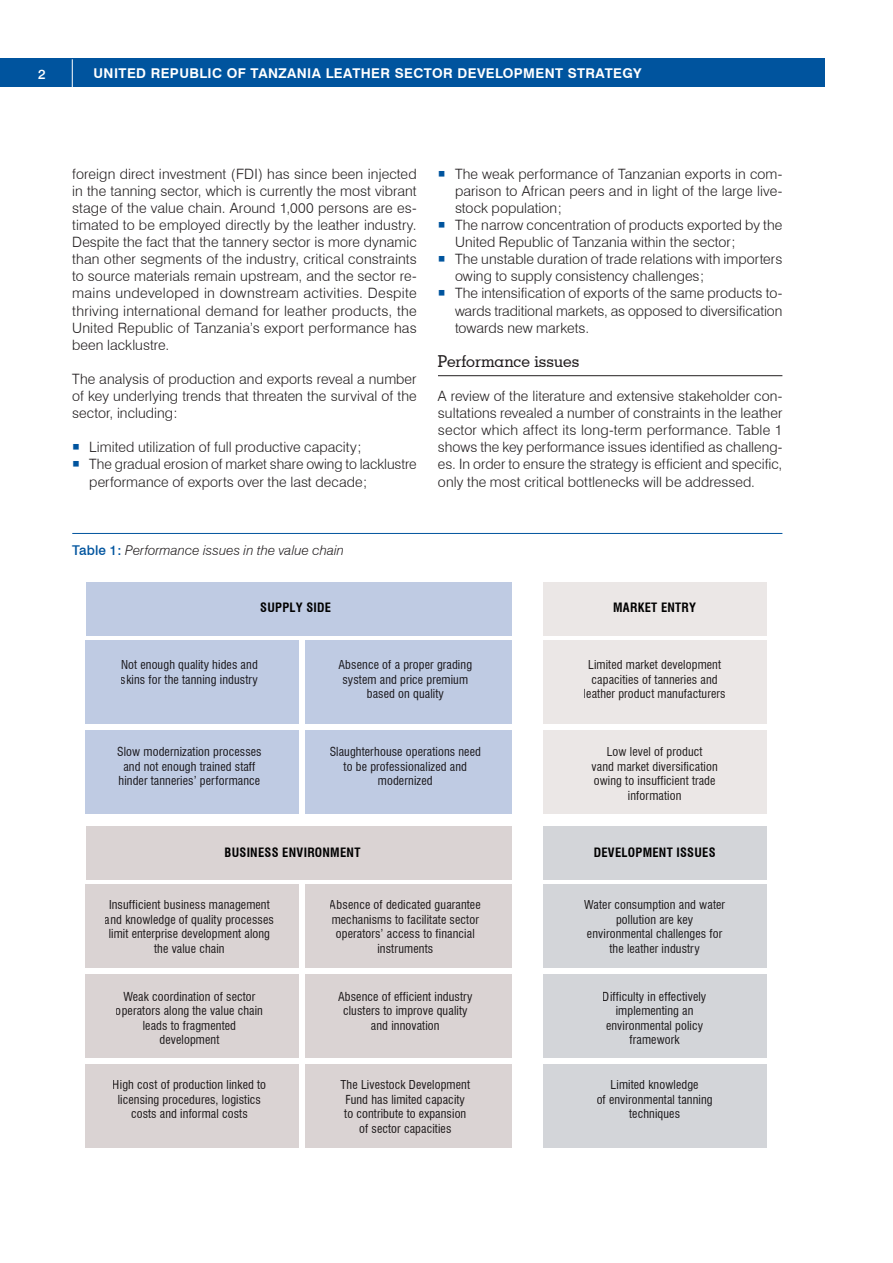
<style>
.page{position:relative;width:893px;height:1263px;background:#fff}
.page>*{position:absolute;margin:0;border:0;box-sizing:border-box;transform-origin:0 0}
.Title_4{font:500 16.5px "Geometric Slab 703 BT";color:#231f20;scale:.96 1}
.Body_text{font:300 14.25px/17.1px "Swiss 721 BT";letter-spacing:.005em;color:#231f20;text-align:justify}
.t1{font:700 13.5px "Swiss 721 BT";letter-spacing:.03em;color:#fff}
.Tables__names{font:italic 300 13.5px "Swiss 721 BT";letter-spacing:.005em;color:#231f20}
.t2{font:500 13.5px "Swiss 721 BT";color:#fff}
.t3{font:700 condensed 12.6px "Swiss 721 BT";letter-spacing:.02em;color:#000}
.t4{font:condensed 12.15px/14.5px "Swiss 721 BT";letter-spacing:.01em;color:#231f20;text-align:center}
.s1{font-weight:500;font-style:normal;color:#00549e}
</style>
<div class="page">
<div style="left:0;top:58px;width:825px;height:29px;background:#00549e"></div>
<svg style="left:72px;top:59px;width:1px;height:28px"></svg>
<hr style="left:438px;top:375px;width:344px;height:1px;background:#231f20">
<hr style="left:72px;top:533px;width:710px;height:1px;background:#00549e">
<div style="left:86px;top:640px;width:213px;height:84px;background:#bfcbe3"></div>
<div style="left:86px;top:582px;width:426px;height:53px;background:#bfcbe3"></div>
<div style="left:305px;top:640px;width:207px;height:84px;background:#bfcbe3"></div>
<div style="left:86px;top:730px;width:213px;height:84px;background:#bfcbe3"></div>
<div style="left:305px;top:730px;width:207px;height:84px;background:#bfcbe3"></div>
<div style="left:86px;top:884px;width:213px;height:84px;background:#dad3d3"></div>
<div style="left:86px;top:826px;width:426px;height:54px;background:#dad3d3"></div>
<div style="left:305px;top:884px;width:207px;height:84px;background:#dad3d3"></div>
<div style="left:86px;top:974px;width:213px;height:84px;background:#dad3d3"></div>
<div style="left:305px;top:974px;width:207px;height:84px;background:#dad3d3"></div>
<div style="left:86px;top:1064px;width:213px;height:84px;background:#dad3d3"></div>
<div style="left:543px;top:884px;width:224px;height:84px;background:#d3d5d9"></div>
<div style="left:543px;top:826px;width:224px;height:54px;background:#d3d5d9"></div>
<div style="left:543px;top:974px;width:224px;height:84px;background:#d3d5d9"></div>
<div style="left:543px;top:1064px;width:224px;height:84px;background:#d3d5d9"></div>
<div style="left:305px;top:1064px;width:207px;height:84px;background:#dad3d3"></div>
<div style="left:543px;top:582px;width:224px;height:53px;background:#ebe7e6"></div>
<div style="left:543px;top:640px;width:224px;height:84px;background:#ebe7e6"></div>
<div style="left:543px;top:730px;width:224px;height:84px;background:#ebe7e6"></div>
<p class="t2" style="left:38px;top:66px;width:9px">2</p>
<p class="t1" style="left:94px;top:65px;width:549px">UNITED REPUBLIC OF TANZANIA LEATHER SECTOR DEVELOPMENT STRATEGY</p>
<p class="Body_text" style="left:72px;top:165px;width:346px">foreign direct investment (FDI) has since been injected in the tanning sector, which is currently the most vibrant stage of the value chain. Around 1,000 persons are es&shy;timated to be employed directly by the leather industry.<br>Despite the fact that the tannery sector is more dynamic than other segments of the industry, critical constraints to source materials remain upstream, and the sector re&shy;mains undeveloped in downstream activities. Despite thriving international demand for leather products, the United Republic of Tanzania’s export performance has been lacklustre.</p>
<p class="Body_text" style="left:72px;top:370px;width:346px">The analysis of production and exports reveal a number of key underlying trends that threaten the survival of the sector, including:</p>
<p class="Body_text" style="left:89px;top:439px;width:274px">Limited utilization of full productive capacity;</p>
<p class="Body_text" style="left:89px;top:456px;width:329px">The gradual erosion of market share owing to lacklustre performance of exports over the last decade;</p>
<p class="Body_text" style="left:455px;top:165px;width:329px">The weak performance of Tanzanian exports in com&shy;parison to African peers and in light of the large live&shy;stock population;</p>
<p class="Body_text" style="left:455px;top:216px;width:329px">The narrow concentration of products exported by the<br>United Republic of Tanzania within the sector;</p>
<p class="Body_text" style="left:455px;top:250px;width:329px">The unstable duration of trade relations with importers owing to supply consistency challenges;</p>
<p class="Body_text" style="left:455px;top:285px;width:329px">The intensification of exports of the same products to&shy;wards traditional markets, as opposed to diversification towards new markets.</p>
<p class="Title_4" style="left:438px;top:351px;width:149px">Performance issues</p>
<p class="Body_text" style="left:438px;top:387px;width:346px">A review of the literature and extensive stakeholder con&shy;sultations revealed a number of constraints in the leather sector which affect its long-term performance. Table 1 shows the key performance issues identified as challeng&shy;es. In order to ensure the strategy is efficient and specific, only the most critical bottlenecks will be addressed.</p>
<p class="Tables__names" style="left:72px;top:542px;width:273px"><span class="s1">Table 1:</span> Performance issues in the value chain</p>
<p class="t3" style="left:260px;top:600px;width:72px">SUPPLY SIDE</p>
<p class="t3" style="left:613px;top:600px;width:84px">MARKET ENTRY</p>
<p class="t4" style="left:121px;top:658px;width:139px;text-align:left">Not enough quality hides and skins for the tanning industry</p>
<p class="t4" style="left:338px;top:658px;width:135px">Absence of a proper grading system and price premium based on quality</p>
<p class="t4" style="left:117px;top:745px;width:146px">Slow modernization processes and not enough trained staff hinder tanneries’ performance</p>
<p class="t4" style="left:330px;top:745px;width:153px">Slaughterhouse operations need to be professionalized and modernized</p>
<p class="t4" style="left:584px;top:658px;width:143px">Limited market development capacities of tanneries and leather product manufacturers</p>
<p class="t4" style="left:592px;top:745px;width:128px">Low level of product<br>vand market diversification owing to insufficient trade information</p>
<p class="t3" style="left:225px;top:845px;width:137px">BUSINESS ENVIRONMENT</p>
<p class="t3" style="left:594px;top:845px;width:123px">DEVELOPMENT ISSUES</p>
<p class="t4" style="left:105px;top:897px;width:170px">Insufficient business management and knowledge of quality processes limit enterprise development along the value chain</p>
<p class="t4" style="left:330px;top:897px;width:152px">Absence of dedicated guarantee mechanisms to facilitate sector operators’ access to financial instruments</p>
<p class="t4" style="left:116px;top:989px;width:149px">Weak coordination of sector operators along the value chain leads to fragmented development</p>
<p class="t4" style="left:338px;top:989px;width:136px">Absence of efficient industry clusters to improve quality and innovation</p>
<p class="t4" style="left:113px;top:1077px;width:155px">High cost of production linked to licensing procedures, logistics costs and informal costs</p>
<p class="t4" style="left:341px;top:1077px;width:131px">The Livestock Development<br>Fund has limited capacity to contribute to expansion of sector capacities</p>
<p class="t4" style="left:584px;top:897px;width:142px">Water consumption and water pollution are key environmental challenges for the leather industry</p>
<p class="t4" style="left:603px;top:989px;width:105px">Difficulty in effectively implementing an environmental policy framework</p>
<p class="t4" style="left:597px;top:1077px;width:118px">Limited knowledge<br>of environmental tanning techniques</p>
</div>
